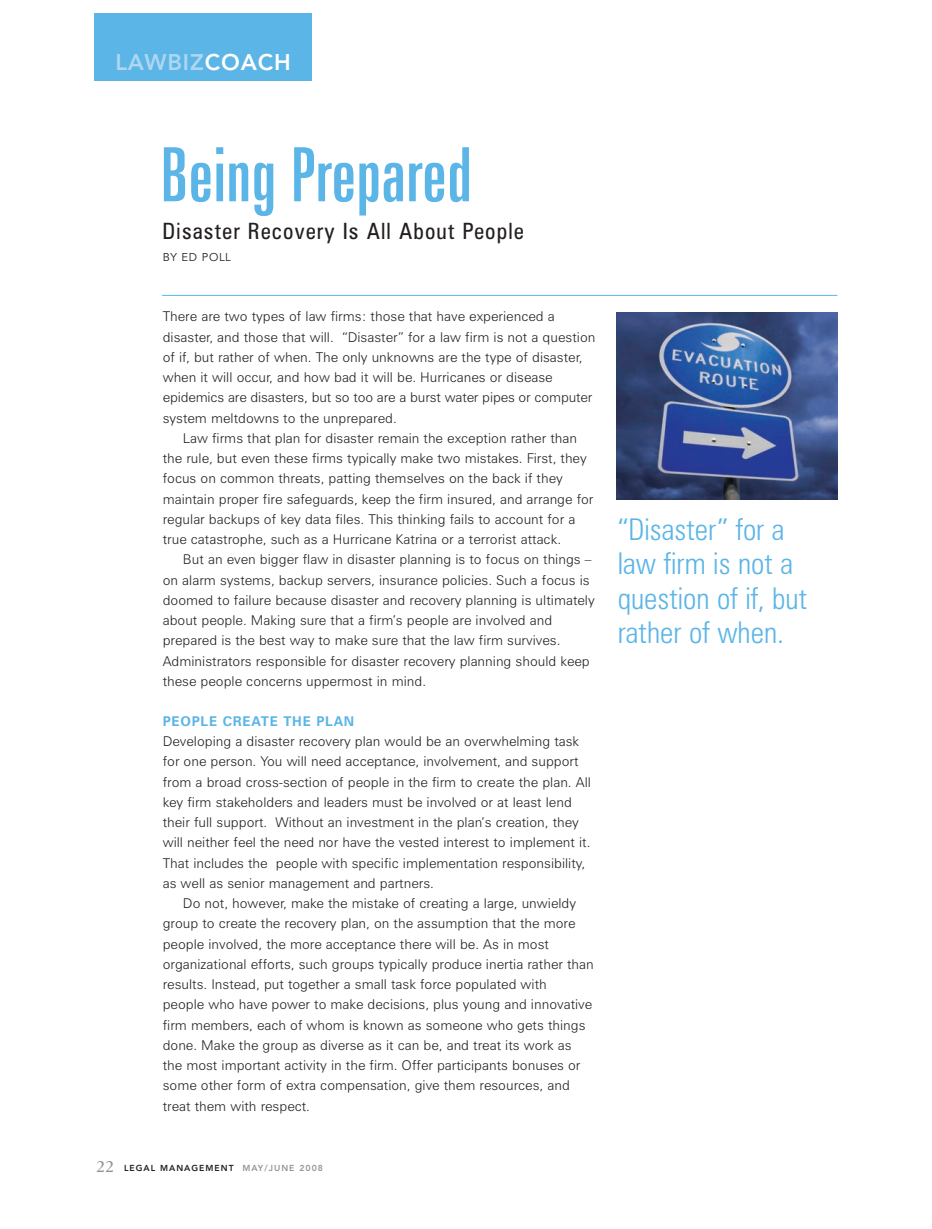
<style>
.page{position:relative;width:932px;height:1229px;background:#fff}
.page>*{position:absolute;margin:0;border:0;box-sizing:border-box;transform-origin:0 0}
.t1{font:extra-condensed 75px "Zurich BT";letter-spacing:-.005em;color:#5bb5e6}
.t2{font:300 condensed 30px/34.5px "Zurich BT";color:#5bb5e6}
.t3{font:condensed 22.5px "Zurich BT";letter-spacing:.05em;color:#231f20}
.t4{font:800 22.5px "Avenir";letter-spacing:.04em;color:#aed6f1}
.t5{font:300 13.5px/20.2px "Zurich BT";color:#231f20}
.t6{font:700 13.5px "Zurich BT";letter-spacing:.055em;color:#5bb5e6}
.t7{font:11.25px "Avenir";letter-spacing:.055em;color:#231f20}
.t8{font:800 8.7px "Avenir";letter-spacing:.12em;color:#231f20}
.s1{color:#fff}
.s2{font-family:"Garamond Three";font-weight:700;font-size:18px;color:#939598}
.s3{color:#939598}
</style>
<div class="page">
<div style="left:94px;top:14px;width:218px;height:67px;background:#5bb5e6"></div>
<img style="left:617px;top:312px;width:220px;height:188px">
<hr style="left:162px;top:295px;width:675px;height:1px;background:#5bb5e6">
<h3 class="t4" style="left:115px;top:53px;width:177px">LAWBIZ<span class="s1">COACH</span></h3>
<h1 class="t1" style="left:160px;top:147px;width:314px">Being Prepared</h1>
<h3 class="t3" style="left:162px;top:223px;width:363px">Disaster Recovery Is All About People</h3>
<p class="t7" style="left:163px;top:253px;width:70px">BY ED POLL</p>
<p class="t5" style="left:163px;top:308px;width:434px">There are two types of law firms: those that have experienced a disaster, and those that will. “Disaster” for a law firm is not a question of if, but rather of when. The only unknowns are the type of disaster, when it will occur, and how bad it will be. Hurricanes or disease epidemics are disasters, but so too are a burst water pipes or computer system meltdowns to the unprepared.</p>
<p class="t5" style="left:163px;top:429px;width:432px;text-indent:20px">Law firms that plan for disaster remain the exception rather than the rule, but even these firms typically make two mistakes. First, they focus on common threats, patting themselves on the back if they maintain proper fire safeguards, keep the firm insured, and arrange for regular backups of key data files. This thinking fails to account for a true catastrophe, such as a Hurricane Katrina or a terrorist attack.</p>
<p class="t5" style="left:163px;top:551px;width:433px;text-indent:20px">But an even bigger flaw in disaster planning is to focus on things – on alarm systems, backup servers, insurance policies. Such a focus is doomed to failure because disaster and recovery planning is ultimately about people. Making sure that a firm’s people are involved and prepared is the best way to make sure that the law firm survives.<br>Administrators responsible for disaster recovery planning should keep these people concerns uppermost in mind.</p>
<p class="t6" style="left:163px;top:716px;width:193px">PEOPLE CREATE THE PLAN</p>
<p class="t5" style="left:163px;top:732px;width:430px">Developing a disaster recovery plan would be an overwhelming task for one person. You will need acceptance, involvement, and support from a broad cross-section of people in the firm to create the plan. All key firm stakeholders and leaders must be involved or at least lend their full support. Without an investment in the plan’s creation, they will neither feel the need nor have the vested interest to implement it.<br>That includes the people with specific implementation responsibility, as well as senior management and partners.</p>
<p class="t5" style="left:163px;top:894px;width:432px;text-indent:20px">Do not, however, make the mistake of creating a large, unwieldy group to create the recovery plan, on the assumption that the more people involved, the more acceptance there will be. As in most organizational efforts, such groups typically produce inertia rather than results. Instead, put together a small task force populated with<br>people who have power to make decisions, plus young and innovative firm members, each of whom is known as someone who gets things done. Make the group as diverse as it can be, and treat its work as the most important activity in the firm. Offer participants bonuses or some other form of extra compensation, give them resources, and treat them with respect.</p>
<p class="t8" style="left:96px;top:1164px;width:228px"><span class="s2">22</span> LEGAL MANAGEMENT <span class="s3">MAY/JUNE 2008</span></p>
<h2 class="t2" style="left:617px;top:514px;width:191px">“Disaster” for a law firm is not a question of if, but rather of when.</h2>
</div>
